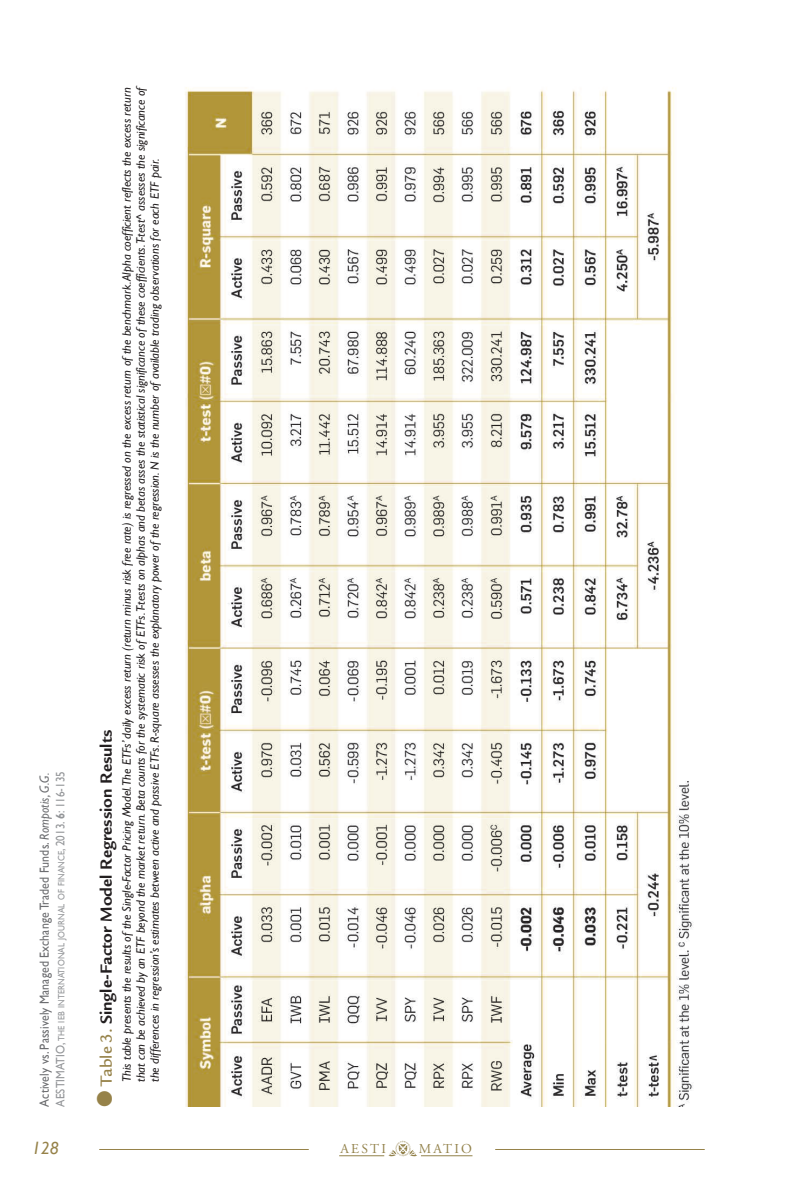
<style>
.page{position:relative;width:794px;height:1191px;background:#fff}
.page>*{position:absolute;margin:0;border:0;box-sizing:border-box;transform-origin:0 0}
.t1{font:700 17.5px "Legacy Sans";color:#231f20}
.t2{font:italic 17.5px "Gill Sans";color:#968249}
.t3{font:13.65px "Adobe Garamond Pro";letter-spacing:.16em;color:#93824b}
.t4{font:13.12px "Gill Sans";letter-spacing:.01em;color:#6c6d70;scale:.9 1}
.t5{font:italic 12.25px/14px "Gill Sans";color:#231f20}
.t6{font:9.1px "Gill Sans";letter-spacing:.015em;color:#939598;scale:.9 1}
.s1{font-style:italic}
.s2{font-size:12.25px}
.s3{font-weight:700;font-size:12.25px}
.s4{color:#968249}
.s5{font-weight:500;color:#968249}
</style>
<div class="page">
<hr style="left:99px;top:1149px;width:210px;height:1px;background:#968249">
<hr style="left:495px;top:1149px;width:209px;height:1px;background:#968249">
<hr style="left:421px;top:1155px;width:51px;height:1px;background:#93824b">
<hr style="left:339px;top:1155px;width:45px;height:1px;background:#93824b">
<svg style="left:388px;top:1140px;width:29px;height:16px"></svg>
<img style="left:185px;top:87px;width:508px;height:1019px">
<p class="t4" style="left:37px;top:1106px;width:372px;rotate:-90deg">actively vs. Passively managed exchange traded funds. <span class="s1">Rompotis, G.G.</span></p>
<p class="t6" style="left:56px;top:1106px;width:374px;rotate:-90deg"><span class="s2">aestimatio,</span> the ieb international journal of finance<span class="s2">, 2013.</span> <span class="s3">6</span><span class="s2">: 116-135</span></p>
<p class="t5" style="left:119px;top:1081px;width:997px;rotate:-90deg">This table presents the results of the Single-Factor Pricing Model.The ETFs’ daily excess return (return minus risk free rate) is regressed on the excess return of the benchmark. Alpha coefficient reflects the excess return that can be achieved by an ETF beyond the market return. Beta counts for the systematic risk of ETFs.T-tests on alphas and betas asses the statistical significance of these coefficients.T-test^ assesses the significance of the differences in regression’s estimates between active and passive ETFs. R-square assesses the explanatory power of the regression. N is the number of available trading observations for each ETF pair.</p>
<h1 class="t1" style="left:100px;top:1106px;width:378px;rotate:-90deg"><span class="s4">●</span> <span class="s5">Table 3.</span> Single-Factor Model Regression Results</h1>
<h1 class="t2" style="left:32px;top:1137px;width:29px">128</h1>
<p class="t3" style="left:341px;top:1143px;width:47px">AESTI</p>
<p class="t3" style="left:419px;top:1142px;width:55px">MATIO</p>
</div>
